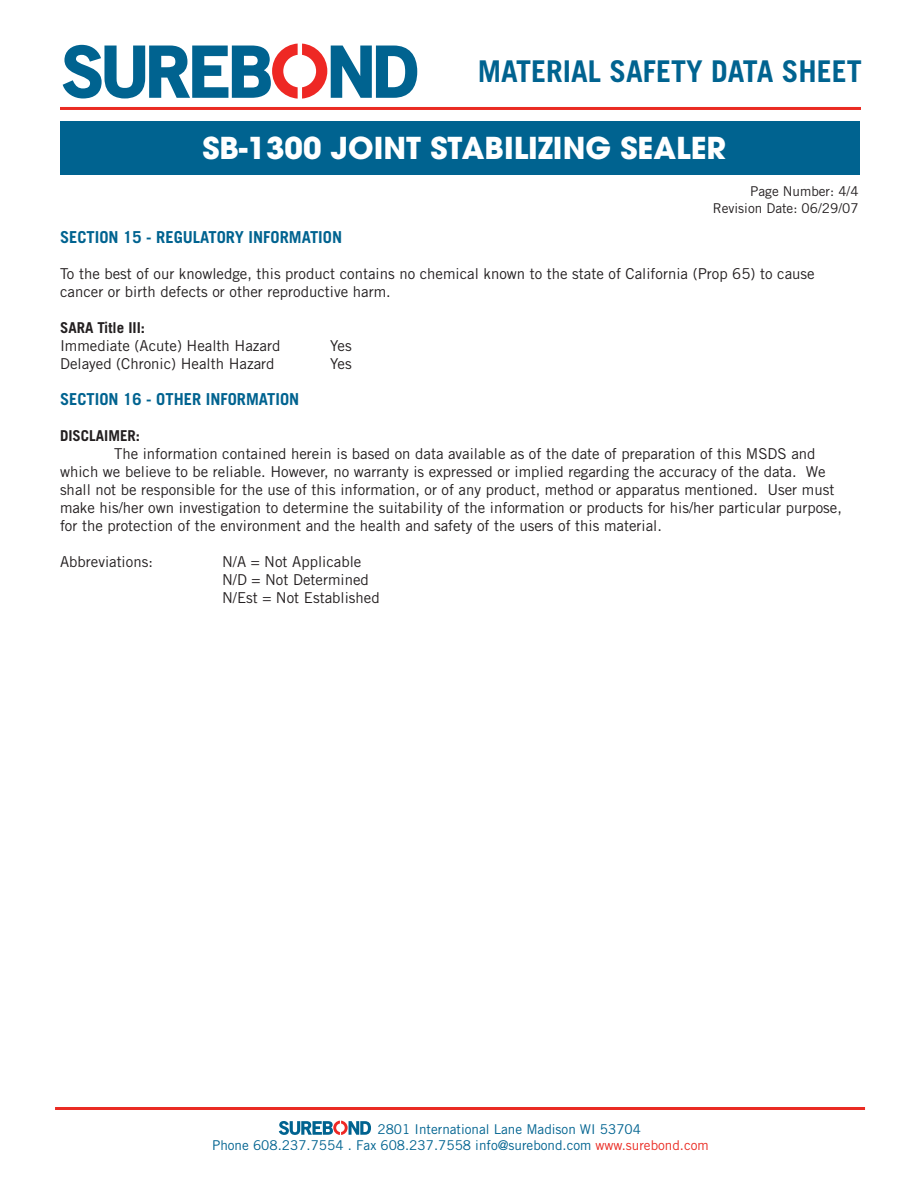
<style>
.page{position:relative;width:918px;height:1188px;background:#fff}
.page>*{position:absolute;margin:0;border:0;box-sizing:border-box;transform-origin:0 0}
.t1{font:700 30px "Avant Garde";color:#fff}
.t2{font:700 30px "Trade Gothic";color:#006390}
.t3{font:700 16.5px "Trade Gothic";color:#006390}
.t4{font:15px/18px "Trade Gothic";color:#231f20}
.t5{font:700 15px "Trade Gothic";color:#231f20}
.t6{font:13.5px/16.2px "Trade Gothic";color:#006390}
.t7{font:13.5px/16.2px "Trade Gothic";color:#231f20;text-align:right}
.s1{color:#ea2b23}
</style>
<div class="page">
<svg style="left:63px;top:44px;width:354px;height:55px"></svg>
<hr style="left:60px;top:107px;width:801px;height:3px;background:#ea2b23">
<div style="left:61px;top:121px;width:799px;height:54px;background:#006390"></div>
<hr style="left:55px;top:1107px;width:810px;height:3px;background:#ea2b23">
<svg style="left:279px;top:1121px;width:92px;height:14px"></svg>
<h1 class="t2" style="left:478px;top:53px;width:386px">MATERIAL SAFETY DATA SHEET</h1>
<h1 class="t1" style="left:202px;top:128px;width:525px">SB-1300 JOINT STABILIZING SEALER</h1>
<p class="t7" style="left:713px;top:183px;width:147px">Page Number: /4<br>Revision Date: 06/29/07</p>
<p class="t3" style="left:60px;top:227px;width:284px">SECTION 15 - REGULATORY INFORMATION</p>
<p class="t4" style="left:60px;top:264px;width:756px">To the best of our knowledge, this product contains no chemical known to the state of California (Prop 65) to cause cancer or birth defects or other reproductive harm.</p>
<p class="t5" style="left:60px;top:318px;width:87px">SARA TITLE III:</p>
<p class="t4" style="left:60px;top:336px;width:222px">Immediate (Acute) Health Hazard</p>
<p class="t4" style="left:330px;top:336px;width:23px">Yes</p>
<p class="t4" style="left:60px;top:354px;width:216px">Delayed (Chronic) Health Hazard</p>
<p class="t4" style="left:330px;top:354px;width:23px">Yes</p>
<p class="t3" style="left:60px;top:389px;width:241px">SECTION 16 - OTHER INFORMATION</p>
<p class="t5" style="left:60px;top:426px;width:17px">DISCLAIMER</p>
<p class="t5" style="left:136px;top:426px;width:6px">:</p>
<p class="t4" style="left:60px;top:444px;width:783px;text-indent:54px">The information contained herein is based on data available as of the date of preparation of this MSDS and which we believe to be reliable. However, no warranty is expressed or implied regarding the accuracy of the data. We shall not be responsible for the use of this information, or of any product, method or apparatus mentioned. User must make his/her own investigation to determine the suitability of the information or products for his/her particular purpose, for the protection of the environment and the health and safety of the users of this material.</p>
<p class="t4" style="left:60px;top:552px;width:94px">Abbreviations:</p>
<p class="t4" style="left:222px;top:552px;width:159px">N/A = Not Applicable<br>N/D = Not Determined<br>N/Est = Not Established</p>
<p class="t6" style="left:212px;top:1121px;width:498px;text-indent:165px">2801 International Lane Madison WI 53704<br>Phone 608.237.7554 . Fax 608.237.7558 info@surebond.com <span class="s1">www.surebond.com</span></p>
</div>
